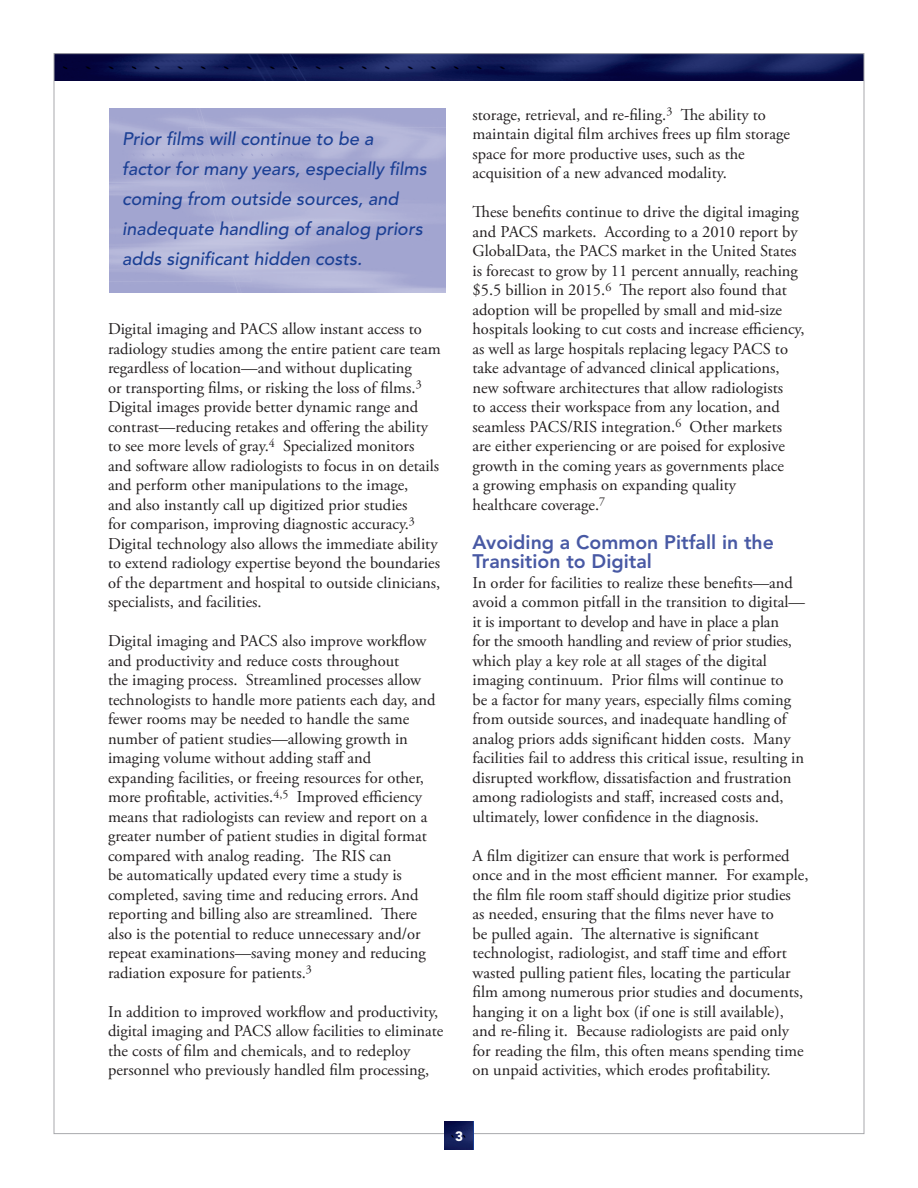
<style>
.page{position:relative;width:918px;height:1188px;background:#fff}
.page>*{position:absolute;margin:0;border:0;box-sizing:border-box;transform-origin:0 0}
.Heads{font:800 19.5px/19.5px "Avenir LT Std";color:#4859a4}
.pullquote{font:italic 500 18px/30px "Avenir LT Std";color:#1b3f94}
.Body{font:16.5px/19.5px "Adobe Garamond Pro";color:#231f20}
.t1{font:900 13.5px "Avenir LT Std";color:#fff}
</style>
<div class="page">
<img style="left:56px;top:55px;width:806px;height:26px">
<div style="left:445px;top:1121px;width:28px;height:29px;background:#121d59"></div>
<img style="left:445px;top:1121px;width:28px;height:23px">
<p class="pullquote" style="left:122px;top:124px;width:306px">Prior films will continue to be a<br>factor for many years, especially films coming from outside sources, and inadequate handling of analog priors adds significant hidden costs.</p>
<p class="Body" style="left:108px;top:320px;width:334px">Digital imaging and PACS allow instant access to radiology studies among the entire patient care team regardless of location—and without duplicating<br>or transporting films, or risking the loss of films.<sup>3<br></sup>Digital images provide better dynamic range and contrast—reducing retakes and offering the ability to see more levels of gray.<sup>4</sup> Specialized monitors and software allow radiologists to focus in on details and perform other manipulations to the image,<br>and also instantly call up digitized prior studies<br>for comparison, improving diagnostic accuracy.<sup>3<br></sup>Digital technology also allows the immediate ability to extend radiology expertise beyond the boundaries of the department and hospital to outside clinicians, specialists, and facilities.</p>
<p class="Body" style="left:108px;top:632px;width:329px">Digital imaging and PACS also improve workflow and productivity and reduce costs throughout<br>the imaging process. Streamlined processes allow technologists to handle more patients each day, and fewer rooms may be needed to handle the same number of patient studies—allowing growth in imaging volume without adding staff and expanding facilities, or freeing resources for other, more profitable, activities.<sup>4,5</sup> Improved efficiency means that radiologists can review and report on a greater number of patient studies in digital format compared with analog reading. The RIS can<br>be automatically updated every time a study is completed, saving time and reducing errors. And reporting and billing also are streamlined. There also is the potential to reduce unnecessary and/or repeat examinations—saving money and reducing radiation exposure for patients.<sup>3</sup></p>
<p class="Body" style="left:108px;top:1003px;width:337px">In addition to improved workflow and productivity, digital imaging and PACS allow facilities to eliminate the costs of film and chemicals, and to redeploy personnel who previously handled film processing,</p>
<p class="Body" style="left:472px;top:106px;width:319px">storage, retrieval, and re-filing.<sup>3</sup> The ability to maintain digital film archives frees up film storage space for more productive uses, such as the acquisition of a new advanced modality.</p>
<p class="Body" style="left:472px;top:203px;width:334px">These benefits continue to drive the digital imaging and PACS markets. According to a 2010 report by GlobalData, the PACS market in the United States is forecast to grow by 11 percent annually, reaching $5.5 billion in 2015.<sup>6</sup> The report also found that adoption will be propelled by small and mid-size hospitals looking to cut costs and increase efficiency, as well as large hospitals replacing legacy PACS to take advantage of advanced clinical applications, new software architectures that allow radiologists<br>to access their workspace from any location, and seamless PACS/RIS integration.<sup>6</sup> Other markets are either experiencing or are poised for explosive growth in the coming years as governments place<br>a growing emphasis on expanding quality healthcare coverage.<sup>7</sup></p>
<p class="Heads" style="left:472px;top:532px;width:303px">Avoiding a Common Pitfall in the<br>Transition to Digital</p>
<p class="Body" style="left:472px;top:574px;width:334px">In order for facilities to realize these benefits—and avoid a common pitfall in the transition to digital— it is important to develop and have in place a plan<br>for the smooth handling and review of prior studies, which play a key role at all stages of the digital imaging continuum. Prior films will continue to<br>be a factor for many years, especially films coming from outside sources, and inadequate handling of analog priors adds significant hidden costs. Many facilities fail to address this critical issue, resulting in disrupted workflow, dissatisfaction and frustration among radiologists and staff, increased costs and, ultimately, lower confidence in the diagnosis.</p>
<p class="Body" style="left:472px;top:847px;width:338px">A film digitizer can ensure that work is performed once and in the most efficient manner. For example, the film file room staff should digitize prior studies<br>as needed, ensuring that the films never have to<br>be pulled again. The alternative is significant technologist, radiologist, and staff time and effort wasted pulling patient files, locating the particular film among numerous prior studies and documents, hanging it on a light box (if one is still available), and re-filing it. Because radiologists are paid only for reading the film, this often means spending time on unpaid activities, which erodes profitability.</p>
<p class="t1" style="left:455px;top:1128px;width:9px">3</p>
</div>
